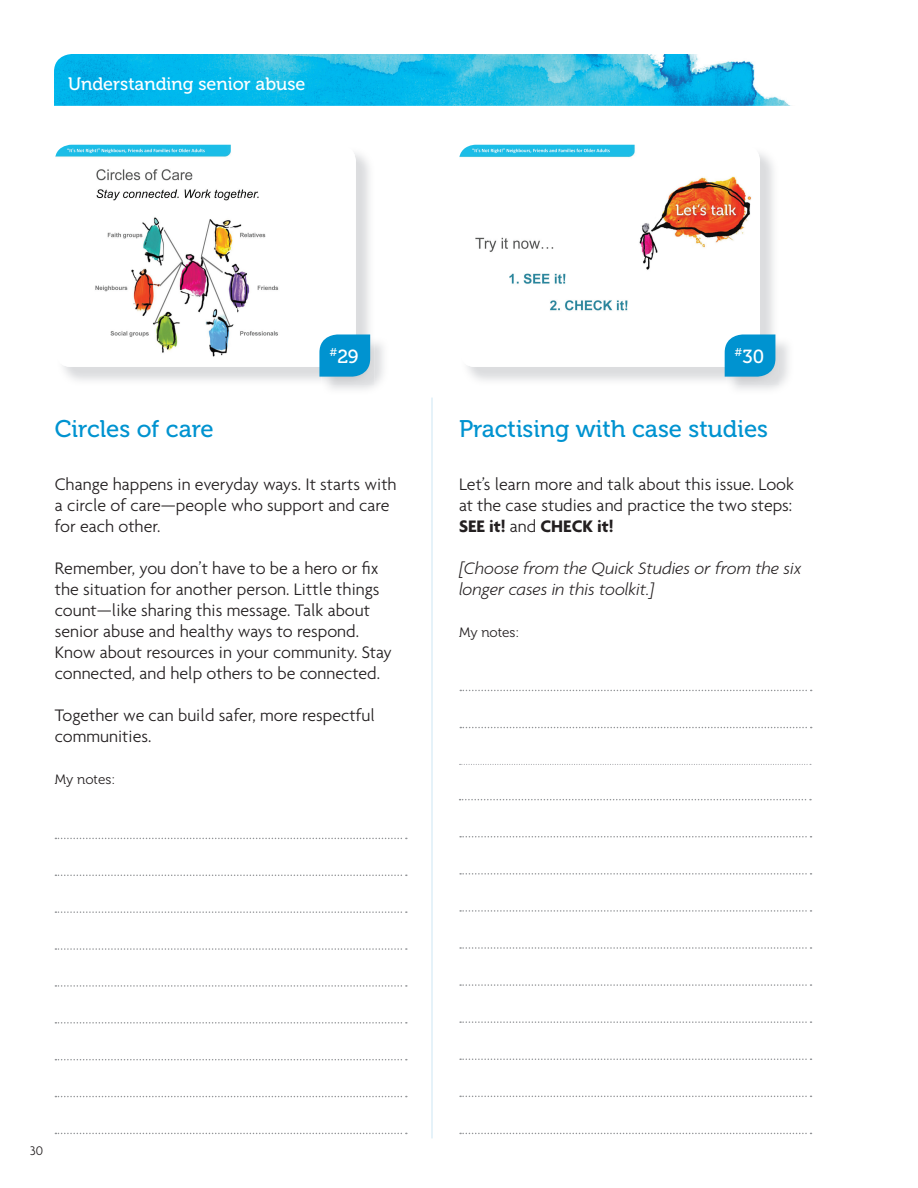
<style>
.page{position:relative;width:918px;height:1188px;background:#fff}
.page>*{position:absolute;margin:0;border:0;box-sizing:border-box;transform-origin:0 0}
.t1{font:24px "Museo 500";color:#0093d0}
.t2{font:18.9px "Museo 500";color:#fff}
.t3{font:300 18px/21px "Agenda";color:#231f20}
.t4{font:italic 300 18px/21px "Agenda";color:#231f20}
.t5{font:18px "Museo 500";color:#fff}
.t6{font:13.5px "Museo 300";color:#231f20}
.t7{font:300 13.5px "Agenda";color:#231f20}
.s1{font-weight:700}
</style>
<div class="page">
<img style="left:54px;top:54px;width:737px;height:52px">
<img style="left:467px;top:147px;width:309px;height:234px">
<img style="left:459px;top:145px;width:16px;height:16px">
<img style="left:727px;top:337px;width:52px;height:49px">
<svg style="left:725px;top:334px;width:50px;height:43px;background:#1199d2"></svg>
<svg style="left:460px;top:947px;width:352px;height:2px"></svg>
<svg style="left:460px;top:984px;width:352px;height:2px"></svg>
<svg style="left:460px;top:1021px;width:352px;height:2px"></svg>
<svg style="left:460px;top:1059px;width:352px;height:1px"></svg>
<svg style="left:460px;top:1096px;width:352px;height:1px"></svg>
<svg style="left:460px;top:1133px;width:352px;height:1px"></svg>
<svg style="left:460px;top:836px;width:352px;height:1px"></svg>
<svg style="left:460px;top:873px;width:352px;height:2px"></svg>
<svg style="left:460px;top:910px;width:352px;height:2px"></svg>
<svg style="left:460px;top:799px;width:351px;height:1px"></svg>
<img style="left:55px;top:145px;width:301px;height:222px">
<img style="left:322px;top:337px;width:53px;height:49px">
<svg style="left:319px;top:334px;width:51px;height:43px;background:#149ad2"></svg>
<svg style="left:55px;top:948px;width:352px;height:2px"></svg>
<svg style="left:55px;top:985px;width:352px;height:2px"></svg>
<svg style="left:55px;top:1022px;width:352px;height:2px"></svg>
<svg style="left:55px;top:1059px;width:352px;height:1px"></svg>
<svg style="left:55px;top:1096px;width:352px;height:1px"></svg>
<svg style="left:55px;top:1133px;width:352px;height:1px"></svg>
<svg style="left:55px;top:838px;width:352px;height:1px"></svg>
<svg style="left:55px;top:875px;width:352px;height:1px"></svg>
<svg style="left:55px;top:911px;width:352px;height:2px"></svg>
<hr style="left:431px;top:398px;width:2px;height:740px;background:#d1e8f6">
<svg style="left:460px;top:764px;width:351px;height:1px"></svg>
<svg style="left:460px;top:690px;width:352px;height:1px"></svg>
<svg style="left:460px;top:727px;width:352px;height:1px"></svg>
<p class="t5" style="left:68px;top:74px;width:239px">Understanding senior abuse</p>
<p class="t2" style="left:330px;top:346px;width:31px"><sup>#</sup>29</p>
<p class="t2" style="left:735px;top:346px;width:31px"><sup>#</sup>30</p>
<p class="t1" style="left:55px;top:416px;width:160px">Circles of care</p>
<p class="t1" style="left:459px;top:416px;width:311px">Practising with case studies</p>
<p class="t3" style="left:55px;top:474px;width:343px">Change happens in everyday ways. It starts with a circle of care—people who support and care for each other.</p>
<p class="t3" style="left:55px;top:558px;width:339px">Remember, you don’t have to be a hero or fix the situation for another person. Little things count—like sharing this message. Talk about senior abuse and healthy ways to respond.<br>Know about resources in your community. Stay connected, and help others to be connected.</p>
<p class="t3" style="left:55px;top:705px;width:322px">Together we can build safer, more respectful communities.</p>
<p class="t6" style="left:55px;top:772px;width:62px">My notes:</p>
<p class="t3" style="left:459px;top:474px;width:336px;text-align:justify">Let’s learn more and talk about this issue. Look at the case studies and practice the two steps:<br><span class="s1">SEE it!</span> and <span class="s1">CHECK it!</span></p>
<p class="t4" style="left:459px;top:558px;width:344px">[Choose from the Quick Studies or from the six longer cases in this toolkit.]</p>
<p class="t6" style="left:459px;top:625px;width:62px">My notes:</p>
<p class="t7" style="left:30px;top:1143px;width:14px">30</p>
</div>
